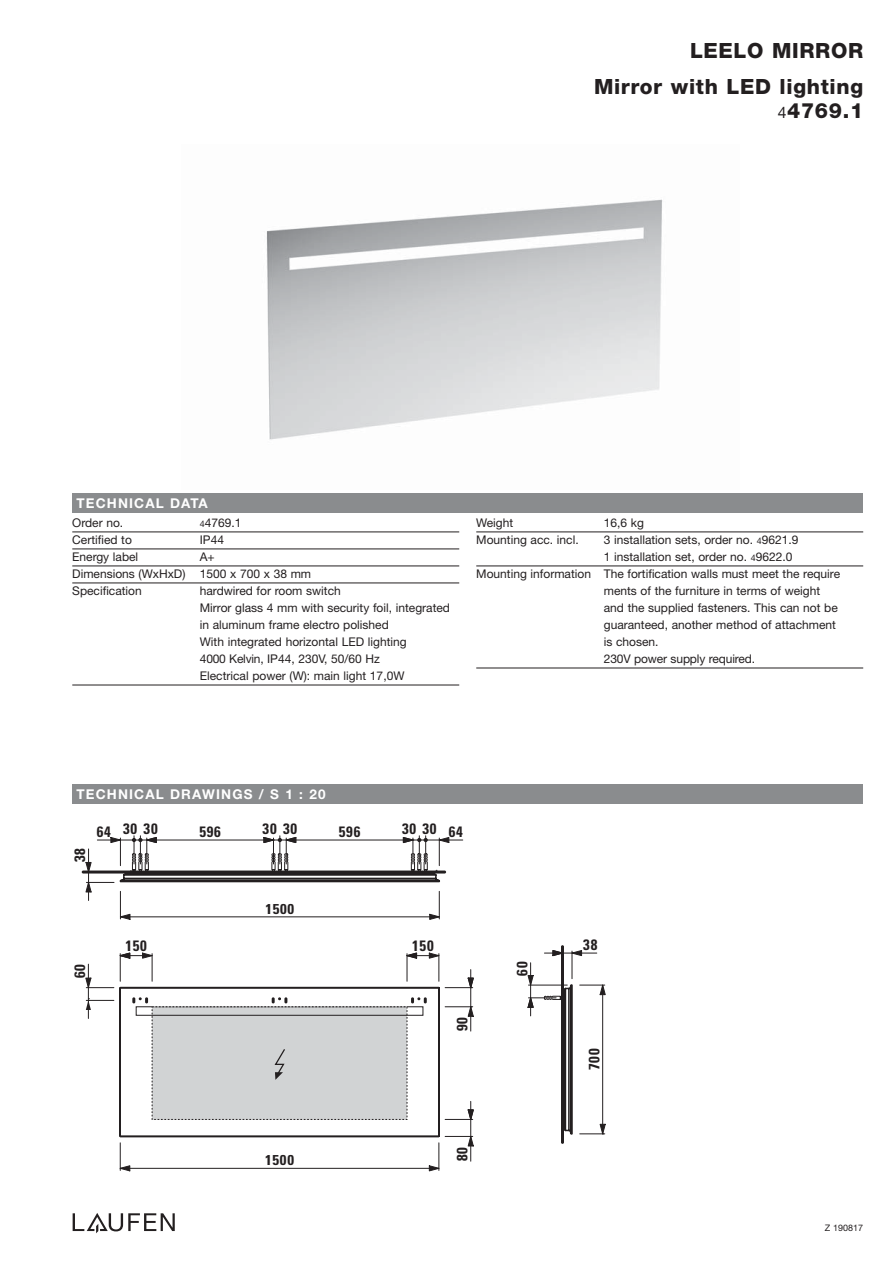
<style>
.page{position:relative;width:893px;height:1263px;background:#fff}
.page>*{position:absolute;margin:0;border:0;box-sizing:border-box;transform-origin:0 0}
.t1{font:800 21px/24.5px "Helvetica Neue";letter-spacing:.03em;color:#231f20;text-align:right}
.t2{font:700 condensed 15px "Univers";letter-spacing:.05em;color:#231f20}
.t3{font:700 condensed 14.25px "Univers";letter-spacing:.05em;color:#231f20;scale:1.05 1}
.t4{font:700 13.5px "Helvetica Neue";letter-spacing:.085em;color:#fff}
.t5{font:12px/17px "Helvetica Neue";color:#231f20}
.t6{font:9px "Helvetica Neue";color:#231f20}
.s1{font-weight:400;font-size:15.75px}
.s2{font-size:9px}
</style>
<div class="page">
<img style="left:266px;top:199px;width:397px;height:241px">
<div style="left:72px;top:784px;width:791px;height:20px;background:#8a8c8e"></div>
<div style="left:72px;top:493px;width:791px;height:19px;background:#8a8c8e"></div>
<svg style="left:73px;top:1213px;width:102px;height:20px"></svg>
<hr style="left:72px;top:532px;width:387px;height:1px;background:#231f20">
<hr style="left:72px;top:549px;width:387px;height:1px;background:#231f20">
<hr style="left:72px;top:566px;width:387px;height:1px;background:#231f20">
<hr style="left:72px;top:583px;width:387px;height:1px;background:#231f20">
<hr style="left:72px;top:685px;width:387px;height:1px;background:#231f20">
<hr style="left:476px;top:532px;width:387px;height:1px;background:#231f20">
<hr style="left:476px;top:566px;width:387px;height:1px;background:#231f20">
<hr style="left:476px;top:668px;width:387px;height:1px;background:#231f20">
<hr style="left:82px;top:870px;width:364px;height:3px;background:#231f20">
<svg style="left:86px;top:836px;width:377px;height:84px"></svg>
<svg style="left:119px;top:1031px;width:321px;height:107px"></svg>
<div style="left:152px;top:1007px;width:255px;height:112px;background:#d1d3d4"></div>
<svg style="left:274px;top:1049px;width:11px;height:31px"></svg>
<hr style="left:120px;top:1168px;width:319px;height:1px;background:#231f20">
<svg style="left:119px;top:1143px;width:11px;height:28px"></svg>
<svg style="left:429px;top:1101px;width:45px;height:70px"></svg>
<svg style="left:86px;top:953px;width:388px;height:78px"></svg>
<hr style="left:561px;top:945px;width:3px;height:199px;background:#231f20">
<svg style="left:528px;top:950px;width:77px;height:185px"></svg>
<h1 class="t1" style="left:690px;top:40px;width:175px">LEELO MIRROR</h1>
<h1 class="t1" style="left:594px;top:76px;width:271px">Mirror with LED lighting<br><span class="s1">4</span>4769.1</h1>
<p class="t4" style="left:77px;top:498px;width:133px">TECHNICAL DATA</p>
<p class="t5" style="left:72px;top:516px;width:53px">Order no.</p>
<p class="t5" style="left:200px;top:516px;width:43px"><span class="s2">4</span>4769.1</p>
<p class="t5" style="left:72px;top:533px;width:61px">Certified to</p>
<p class="t5" style="left:200px;top:533px;width:26px">IP44</p>
<p class="t5" style="left:72px;top:550px;width:68px">Energy label</p>
<p class="t5" style="left:72px;top:550px;width:240px;text-indent:128px">A+<br>Dimensions (WxHxD) 1500 x 700 x 38 mm<br>Specification</p>
<p class="t5" style="left:200px;top:584px;width:252px">hardwired for room switch<br>Mirror glass 4 mm with security foil, integrated in aluminum frame electro polished<br>With integrated horizontal LED lighting<br>4000 Kelvin, IP44, 230V, 50/60 Hz<br>Electrical power (W): main light 17,0W</p>
<p class="t5" style="left:476px;top:516px;width:38px">Weight</p>
<p class="t5" style="left:604px;top:516px;width:42px">16,6 kg</p>
<p class="t5" style="left:476px;top:533px;width:104px">Mounting acc. incl.</p>
<p class="t5" style="left:604px;top:533px;width:196px">3 installation sets, order no. <span class="s2">4</span>9621.9</p>
<p class="t5" style="left:604px;top:550px;width:190px">1 installation set, order no. <span class="s2">4</span>9622.0</p>
<p class="t5" style="left:476px;top:567px;width:365px">Mounting information The fortification walls must meet the require</p>
<p class="t5" style="left:604px;top:584px;width:218px">ments of the furniture in terms of weight</p>
<p class="t5" style="left:604px;top:601px;width:235px">and the supplied fasteners. This can not be</p>
<p class="t5" style="left:604px;top:618px;width:234px">guaranteed, another method of attachment</p>
<p class="t5" style="left:604px;top:635px;width:56px">is chosen.</p>
<p class="t5" style="left:604px;top:652px;width:153px">230V power supply required.</p>
<p class="t4" style="left:77px;top:789px;width:250px">TECHNICAL DRAWINGS / S 1 : 20</p>
<p class="t2" style="left:74px;top:862px;width:16px;rotate:-90deg">38</p>
<p class="t2" style="left:123px;top:823px;width:36px">30 30</p>
<p class="t2" style="left:199px;top:826px;width:23px">596</p>
<p class="t2" style="left:263px;top:823px;width:36px">30 30</p>
<p class="t2" style="left:339px;top:826px;width:23px">596</p>
<p class="t2" style="left:402px;top:823px;width:36px">30 30</p>
<p class="t2" style="left:97px;top:826px;width:16px">64</p>
<p class="t2" style="left:449px;top:826px;width:16px">64</p>
<p class="t3" style="left:265px;top:903px;width:29px">1500</p>
<p class="t2" style="left:125px;top:940px;width:23px">150</p>
<p class="t2" style="left:412px;top:940px;width:23px">150</p>
<p class="t2" style="left:583px;top:939px;width:16px">38</p>
<p class="t2" style="left:74px;top:978px;width:16px;rotate:-90deg">60</p>
<p class="t2" style="left:517px;top:975px;width:16px;rotate:-90deg">60</p>
<p class="t3" style="left:265px;top:1155px;width:29px">1500</p>
<p class="t2" style="left:457px;top:1031px;width:16px;rotate:-90deg">90</p>
<p class="t2" style="left:457px;top:1161px;width:16px;rotate:-90deg">80</p>
<p class="t2" style="left:589px;top:1070px;width:23px;rotate:-90deg">700</p>
<p class="t6" style="left:825px;top:1224px;width:40px">Z 190817</p>
</div>
